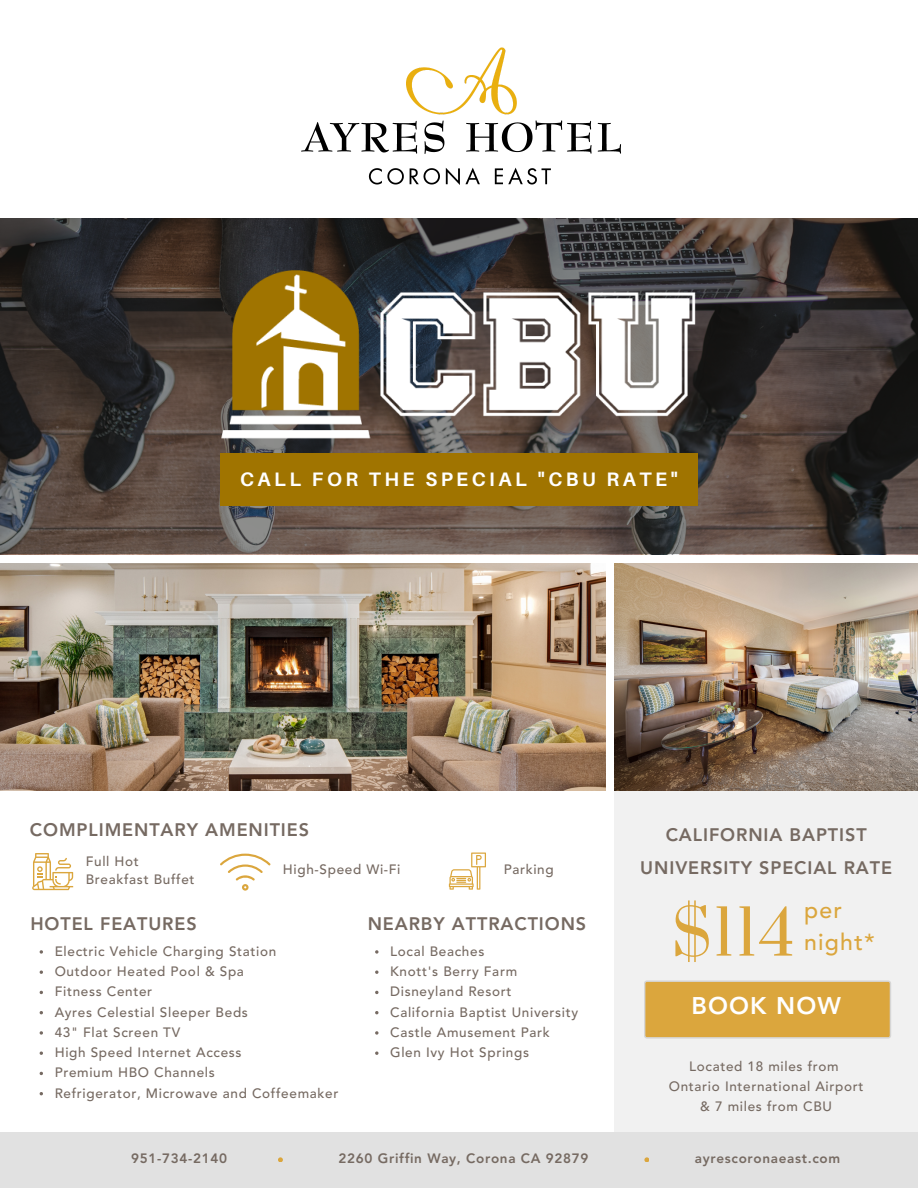
<style>
.page{position:relative;width:918px;height:1188px;background:#fff}
.page>*{position:absolute;margin:0;border:0;box-sizing:border-box;transform-origin:0 0}
.t1{font:61.5px "Prata";color:#dba63d}
.t2{font:800 24px "Avenir LT Std";letter-spacing:.05em;color:#fff}
.t3{font:500 23.1px "Avenir LT Std";letter-spacing:.055em;color:#dba63d}
.t4{font:700 19.5px "Aileron";letter-spacing:.18em;color:#fff}
.t5{font:800 18px/32.7px "Avenir LT Std";letter-spacing:.05em;color:#766a62;text-align:center}
.t6{font:500 13.5px/18px "Avenir LT Std";letter-spacing:.05em;color:#766a62}
.t7{font:800 13.5px "Avenir LT Std";letter-spacing:.05em;color:#766a62}
</style>
<div class="page">
<svg style="left:0;top:219px;width:918px;height:335px;background:#433b37"></svg>
<img style="left:301px;top:47px;width:320px;height:138px">
<img style="left:220px;top:267px;width:478px;height:173px">
<div style="left:220px;top:453px;width:478px;height:52px;background:#a07400"></div>
<div style="left:614px;top:757px;width:304px;height:375px;background:#f1f1f1"></div>
<svg style="left:644px;top:980px;width:247px;height:59px;background:#daa948"></svg>
<div style="left:0;top:1132px;width:918px;height:56px;background:#e1e1e1"></div>
<img style="left:614px;top:563px;width:304px;height:227px">
<img style="left:0;top:563px;width:605px;height:227px">
<svg style="left:278px;top:1157px;width:5px;height:5px"></svg>
<svg style="left:644px;top:1157px;width:5px;height:5px"></svg>
<svg style="left:32px;top:853px;width:41px;height:37px"></svg>
<svg style="left:220px;top:854px;width:50px;height:37px"></svg>
<svg style="left:449px;top:853px;width:37px;height:37px"></svg>
<svg style="left:40px;top:950px;width:3px;height:4px"></svg>
<svg style="left:40px;top:1031px;width:3px;height:4px"></svg>
<svg style="left:375px;top:950px;width:3px;height:4px"></svg>
<svg style="left:375px;top:1031px;width:3px;height:4px"></svg>
<p class="t4" style="left:240px;top:467px;width:439px">CALL FOR THE SPECIAL "CBU RATE"</p>
<p class="t5" style="left:30px;top:815px;width:281px">COMPLIMENTARY AMENITIES</p>
<p class="t6" style="left:86px;top:853px;width:110px">Full Hot<br>Breakfast Buffet</p>
<p class="t6" style="left:283px;top:862px;width:119px">High-Speed Wi-Fi</p>
<p class="t6" style="left:504px;top:862px;width:52px">Parking</p>
<p class="t5" style="left:30px;top:909px;width:168px">HOTEL FEATURES</p>
<p class="t5" style="left:368px;top:909px;width:220px">NEARBY ATTRACTIONS</p>
<p class="t6" style="left:55px;top:943px;width:223px">Electric Vehicle Charging Station</p>
<p class="t6" style="left:55px;top:964px;width:191px">Outdoor Heated Pool &amp; Spa</p>
<p class="t6" style="left:55px;top:984px;width:99px">Fitness Center</p>
<p class="t6" style="left:55px;top:1004px;width:195px">Ayres Celestial Sleeper Beds</p>
<p class="t6" style="left:55px;top:1024px;width:127px">43" Flat Screen TV</p>
<p class="t6" style="left:55px;top:1045px;width:188px">High Speed Internet Access</p>
<p class="t6" style="left:55px;top:1065px;width:162px">Premium HBO Channels</p>
<p class="t6" style="left:55px;top:1085px;width:285px">Refrigerator, Microwave and Coffeemaker</p>
<p class="t6" style="left:390px;top:943px;width:96px">Local Beaches</p>
<p class="t6" style="left:390px;top:964px;width:128px">Knott's Berry Farm</p>
<p class="t6" style="left:390px;top:984px;width:123px">Disneyland Resort</p>
<p class="t6" style="left:390px;top:1004px;width:190px">California Baptist University</p>
<p class="t6" style="left:390px;top:1024px;width:161px">Castle Amusement Park</p>
<p class="t6" style="left:390px;top:1045px;width:140px">Glen Ivy Hot Springs</p>
<p class="t5" style="left:640px;top:820px;width:253px">CALIFORNIA BAPTIST<br>UNIVERSITY SPECIAL RATE</p>
<p class="t1" style="left:671px;top:895px;width:125px">$114</p>
<p class="t3" style="left:804px;top:901px;width:40px">per</p>
<p class="t3" style="left:804px;top:932px;width:72px">night*</p>
<p class="t2" style="left:691px;top:996px;width:151px">BOOK NOW</p>
<p class="t6" style="left:689px;top:1058px;width:151px">Located 18 miles from</p>
<p class="t6" style="left:669px;top:1078px;width:196px">Ontario International Airport</p>
<p class="t6" style="left:700px;top:1099px;width:133px">&amp; 7 miles from CBU</p>
<p class="t7" style="left:131px;top:1153px;width:97px">951-734-2140</p>
<p class="t7" style="left:339px;top:1153px;width:251px">2260 Griffin Way, Corona CA 92879</p>
<p class="t7" style="left:695px;top:1153px;width:147px">ayrescoronaeast.com</p>
</div>
